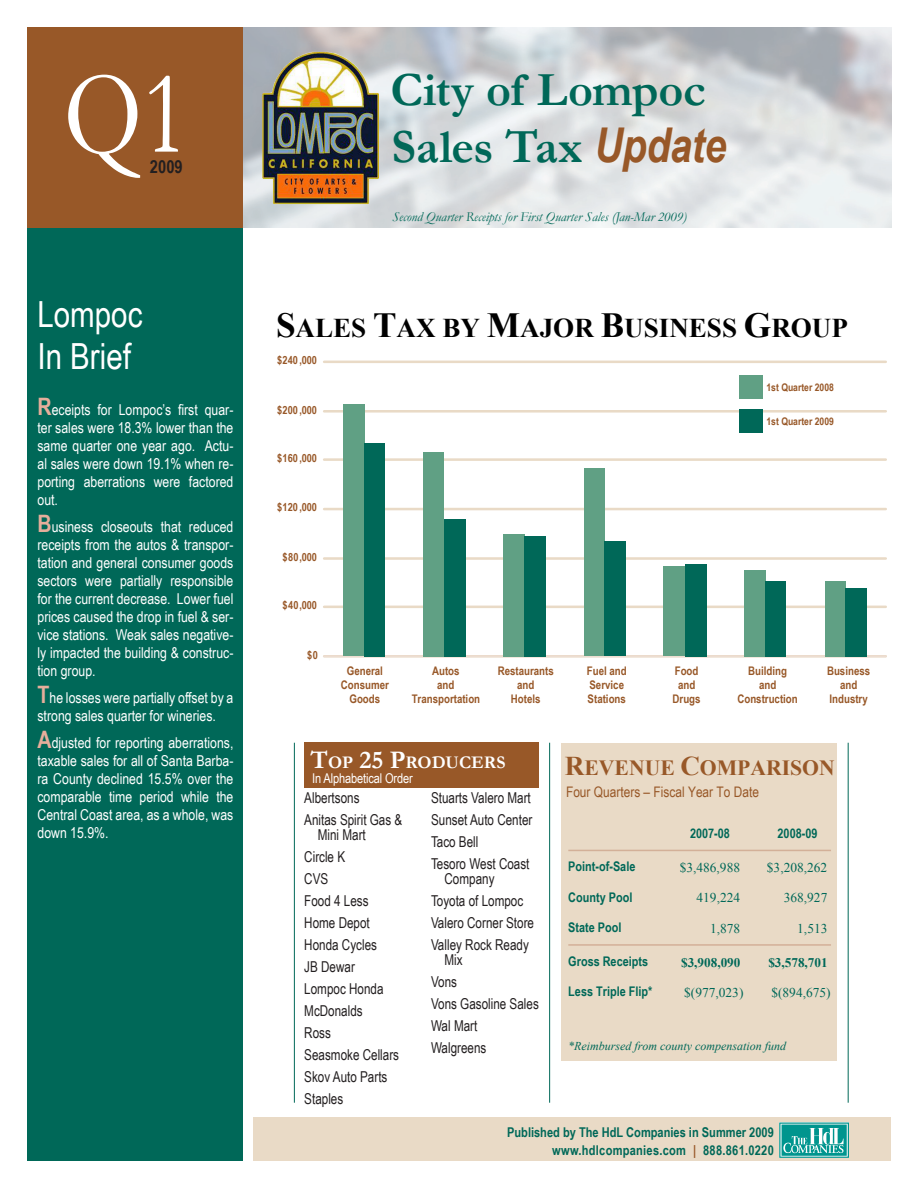
<style>
.page{position:relative;width:918px;height:1188px;background:#fff}
.page>*{position:absolute;margin:0;border:0;box-sizing:border-box;transform-origin:0 0}
.t1{font:120px "Garamond";color:#fff;scale:.86 1}
.t2{font:700 48px "Garamond";letter-spacing:-.005em;color:#006858}
.t3{font:36px "Arial Narrow";color:#fff}
.t4{font:700 27px "Times New Roman";color:#000}
.t5{font:700 21.6px "Times New Roman";color:#985828}
.t6{font:700 18px "Arial Narrow";color:#231f20}
.t7{font:700 17.85px "Garamond";color:#fff}
.t8{font:15px/18px "Arial Narrow";color:#fff;text-align:justify}
.t9{font:15px/15px "Arial Narrow";color:#231f20;scale:.95 1}
.t10{font:14.55px "Arial Narrow";color:#985828}
.t11{font:italic 13.5px "Garamond";color:#006858}
.t12{font:700 13.5px "Arial Narrow";color:#006858}
.t13{font:700 13.5px "Arial Narrow";letter-spacing:.02em;color:#006858}
.Notes_Body_no_space{font:13.5px "Arial Narrow";letter-spacing:-.01em;color:#fff}
.t14{font:700 13.35px "Arial Narrow";color:#006858}
.t15{font:13.35px "Times New Roman";color:#006858}
.t16{font:700 13.2px "Times New Roman";color:#006858}
.t17{font:italic 12px "Times New Roman";color:#006858}
.t18{font:700 11.85px/14.4px "Arial Narrow";color:#985828;text-align:center}
.t19{font:700 11.25px "Arial Narrow";color:#985828}
.t20{font:700 10.5px "Arial Narrow";color:#985828}
.s1{font-weight:700;font-size:24px;color:#e6ae9b}
.s2{font-family:"Arial Narrow";font-style:italic;color:#985828}
.s3{font-size:35.25px}
.s4{font-size:25.5px}
.s5{font-size:27px}
.s6{color:#985828}
</style>
<div class="page">
<img style="left:243px;top:27px;width:648px;height:201px">
<div style="left:27px;top:225px;width:216px;height:936px;background:#006858"></div>
<div style="left:254px;top:1118px;width:637px;height:43px;background:#e9dac6"></div>
<div style="left:27px;top:27px;width:216px;height:201px;background:#985828"></div>
<svg style="left:779px;top:1123px;width:70px;height:35px;background:#47b2ad"></svg>
<hr style="left:848px;top:743px;width:1px;height:360px;background:#006858">
<hr style="left:549px;top:743px;width:1px;height:360px;background:#006858">
<hr style="left:294px;top:743px;width:1px;height:360px;background:#006858">
<div style="left:304px;top:743px;width:235px;height:45px;background:#985828"></div>
<img style="left:263px;top:48px;width:115px;height:161px">
<hr style="left:324px;top:655px;width:562px;height:3px;background:#e9dac6">
<hr style="left:324px;top:606px;width:562px;height:2px;background:#e9dac6">
<hr style="left:324px;top:557px;width:562px;height:3px;background:#e9dac6">
<hr style="left:324px;top:508px;width:562px;height:2px;background:#e9dac6">
<hr style="left:324px;top:458px;width:562px;height:3px;background:#e9dac6">
<hr style="left:324px;top:410px;width:562px;height:3px;background:#e9dac6">
<hr style="left:324px;top:361px;width:562px;height:2px;background:#e9dac6">
<hr style="left:324px;top:655px;width:562px;height:2px;background:#edddd1">
<div style="left:343px;top:405px;width:21px;height:251px;background:#60a084"></div>
<div style="left:424px;top:452px;width:20px;height:204px;background:#60a084"></div>
<div style="left:503px;top:534px;width:22px;height:122px;background:#60a084"></div>
<div style="left:584px;top:469px;width:20px;height:187px;background:#60a084"></div>
<div style="left:664px;top:566px;width:21px;height:90px;background:#60a084"></div>
<div style="left:745px;top:570px;width:21px;height:86px;background:#60a084"></div>
<div style="left:825px;top:581px;width:20px;height:75px;background:#60a084"></div>
<div style="left:364px;top:443px;width:21px;height:213px;background:#006858"></div>
<div style="left:444px;top:519px;width:21px;height:137px;background:#006858"></div>
<div style="left:525px;top:536px;width:21px;height:120px;background:#006858"></div>
<div style="left:604px;top:542px;width:22px;height:114px;background:#006858"></div>
<div style="left:685px;top:564px;width:21px;height:92px;background:#006858"></div>
<div style="left:766px;top:581px;width:20px;height:75px;background:#006858"></div>
<div style="left:845px;top:588px;width:22px;height:68px;background:#006858"></div>
<div style="left:740px;top:375px;width:23px;height:24px;background:#60a084"></div>
<div style="left:740px;top:409px;width:23px;height:24px;background:#006858"></div>
<div style="left:562px;top:743px;width:275px;height:318px;background:#e9dac6"></div>
<hr style="left:568px;top:850px;width:263px;height:1px;background:#d3b098">
<hr style="left:568px;top:944px;width:263px;height:2px;background:#d3b098">
<p class="t1" style="left:63px;top:33px;width:148px">Q1</p>
<p class="t6" style="left:150px;top:153px;width:34px">2009</p>
<p class="t3" style="left:37px;top:288px;width:107px">Lompoc</p>
<p class="t3" style="left:37px;top:330px;width:95px">In Brief</p>
<p class="t8" style="left:37px;top:400px;width:197px"><span class="s1">R</span>eceipts for Lompoc’s first quar&shy;ter sales were 18.3% lower than the same quarter one year ago. Actu&shy;al sales were down 19.1% when re&shy;porting aberrations were factored out.</p>
<p class="t8" style="left:37px;top:517px;width:197px"><span class="s1">B</span>usiness closeouts that reduced receipts from the autos &amp; transpor&shy;tation and general consumer goods sectors were partially responsible for the current decrease. Lower fuel prices caused the drop in fuel &amp; ser&shy;vice stations. Weak sales negative&shy;ly impacted the building &amp; construc&shy;tion group.</p>
<p class="t8" style="left:37px;top:688px;width:197px"><span class="s1">T</span>he losses were partially offset by a strong sales quarter for wineries.</p>
<p class="t8" style="left:37px;top:733px;width:197px"><span class="s1">A</span>djusted for reporting aberrations, taxable sales for all of Santa Barba&shy;ra County declined 15.5% over the comparable time period while the Central Coast area, as a whole, was down 15.9%.</p>
<p class="t2" style="left:391px;top:57px;width:316px">City of Lompoc</p>
<p class="t2" style="left:391px;top:115px;width:336px">Sales Tax <span class="s2">Update</span></p>
<p class="t11" style="left:392px;top:207px;width:296px">Second Quarter Receipts for First Quarter Sales (Jan-Mar 2009)</p>
<p class="t4" style="left:276px;top:309px;width:574px"><span class="s3">S</span>ALES <span class="s3">T</span>AX BY <span class="s3">M</span>AJOR <span class="s3">B</span>USINESS <span class="s3">G</span>ROUP</p>
<p class="t19" style="left:277px;top:352px;width:42px">$240 ,000</p>
<p class="t19" style="left:277px;top:401px;width:42px">$200 ,000</p>
<p class="t19" style="left:277px;top:449px;width:42px">$160 ,000</p>
<p class="t19" style="left:277px;top:499px;width:42px">$120 ,000</p>
<p class="t19" style="left:283px;top:548px;width:36px">$80,000</p>
<p class="t19" style="left:283px;top:597px;width:36px">$40,000</p>
<p class="t19" style="left:307px;top:646px;width:12px">$0</p>
<p class="t18" style="left:341px;top:663px;width:50px">General<br>Consumer<br>Goods</p>
<p class="t18" style="left:412px;top:663px;width:70px">Autos<br>and<br>Transportation</p>
<p class="t18" style="left:498px;top:663px;width:58px">Restaurants and<br>Hotels</p>
<p class="t18" style="left:587px;top:663px;width:41px;text-align:left">Fuel and<br>Service<br>Stations</p>
<p class="t20" style="left:766px;top:379px;width:69px">1st Quarter 2008</p>
<p class="t20" style="left:766px;top:413px;width:69px">1st Quarter 2009</p>
<p class="t18" style="left:673px;top:663px;width:30px">Food and<br>Drugs</p>
<p class="t18" style="left:737px;top:663px;width:62px">Building<br>and<br>Construction</p>
<p class="t18" style="left:827px;top:663px;width:45px">Business and<br>Industry</p>
<p class="t7" style="left:310px;top:750px;width:196px"><span class="s4">T</span>op <span class="s4">25 P</span>roducers</p>
<p class="t9" style="left:304px;top:790px;width:60px">Albertsons</p>
<p class="t9" style="left:318px;top:812px;width:91px;text-indent:-14px">Anitas Spirit Gas &amp;<br>Mini Mart</p>
<p class="t9" style="left:304px;top:849px;width:45px">Circle K</p>
<p class="t9" style="left:304px;top:871px;width:27px">CVS</p>
<p class="t9" style="left:304px;top:893px;width:69px">Food 4 Less</p>
<p class="t9" style="left:304px;top:915px;width:71px">Home Depot</p>
<p class="t9" style="left:304px;top:937px;width:78px">Honda Cycles</p>
<p class="t9" style="left:304px;top:959px;width:55px">JB Dewar</p>
<p class="t9" style="left:304px;top:981px;width:85px">Lompoc Honda</p>
<p class="t9" style="left:304px;top:1003px;width:63px">McDonalds</p>
<p class="t9" style="left:304px;top:1025px;width:30px">Ross</p>
<p class="t9" style="left:304px;top:1047px;width:101px">Seasmoke Cellars</p>
<p class="t9" style="left:304px;top:1069px;width:89px">Skov Auto Parts</p>
<p class="t9" style="left:304px;top:1091px;width:43px">Staples</p>
<p class="Notes_Body_no_space" style="left:312px;top:768px;width:102px">In Alphabetical Order</p>
<p class="t9" style="left:431px;top:790px;width:107px">Stuarts Valero Mart</p>
<p class="t9" style="left:431px;top:812px;width:108px">Sunset Auto Center</p>
<p class="t9" style="left:431px;top:834px;width:51px">Taco Bell</p>
<p class="t9" style="left:445px;top:856px;width:91px;text-indent:-14px">Tesoro West Coast<br>Company</p>
<p class="t9" style="left:431px;top:893px;width:99px">Toyota of Lompoc</p>
<p class="t9" style="left:431px;top:915px;width:110px">Valero Corner Store</p>
<p class="t9" style="left:445px;top:937px;width:90px;text-indent:-14px">Valley Rock Ready<br>Mix</p>
<p class="t9" style="left:431px;top:974px;width:29px">Vons</p>
<p class="t9" style="left:431px;top:996px;width:115px">Vons Gasoline Sales</p>
<p class="t9" style="left:431px;top:1018px;width:50px">Wal Mart</p>
<p class="t9" style="left:431px;top:1040px;width:60px">Walgreens</p>
<p class="t5" style="left:565px;top:753px;width:271px"><span class="s5">R</span>EVENUE <span class="s5">C</span>OMPARISON</p>
<p class="t10" style="left:566px;top:781px;width:194px">Four Quarters – Fiscal Year To Date</p>
<p class="t14" style="left:568px;top:856px;width:69px">Point-of-Sale</p>
<p class="t14" style="left:568px;top:887px;width:66px">County Pool</p>
<p class="t14" style="left:568px;top:917px;width:55px">State Pool</p>
<p class="t14" style="left:568px;top:951px;width:81px">Gross Receipts</p>
<p class="t14" style="left:568px;top:981px;width:86px">Less Triple Flip*</p>
<p class="t14" style="left:690px;top:823px;width:41px">2007-08</p>
<p class="t14" style="left:778px;top:823px;width:41px">2008-09</p>
<p class="t15" style="left:680px;top:859px;width:62px">$3,486,988</p>
<p class="t15" style="left:767px;top:859px;width:62px">$3,208,262</p>
<p class="t15" style="left:697px;top:889px;width:45px">419,224</p>
<p class="t15" style="left:784px;top:889px;width:45px">368,927</p>
<p class="t15" style="left:710px;top:919px;width:32px">1,878</p>
<p class="t15" style="left:797px;top:919px;width:32px">1,513</p>
<p class="t16" style="left:681px;top:953px;width:61px">$3,908,090</p>
<p class="t16" style="left:768px;top:953px;width:61px">$3,578,701</p>
<p class="t15" style="left:684px;top:984px;width:61px">$(977,023)</p>
<p class="t15" style="left:771px;top:984px;width:61px">$(894,675)</p>
<p class="t17" style="left:568px;top:1038px;width:219px">*Reimbursed from county compensation fund</p>
<p class="t12" style="left:507px;top:1122px;width:268px">Published by The HdL Companies in Summer 2009</p>
<p class="t13" style="left:552px;top:1140px;width:223px">www.hdlcompanies.com <span class="s6">|</span> 888.861.0220</p>
</div>
